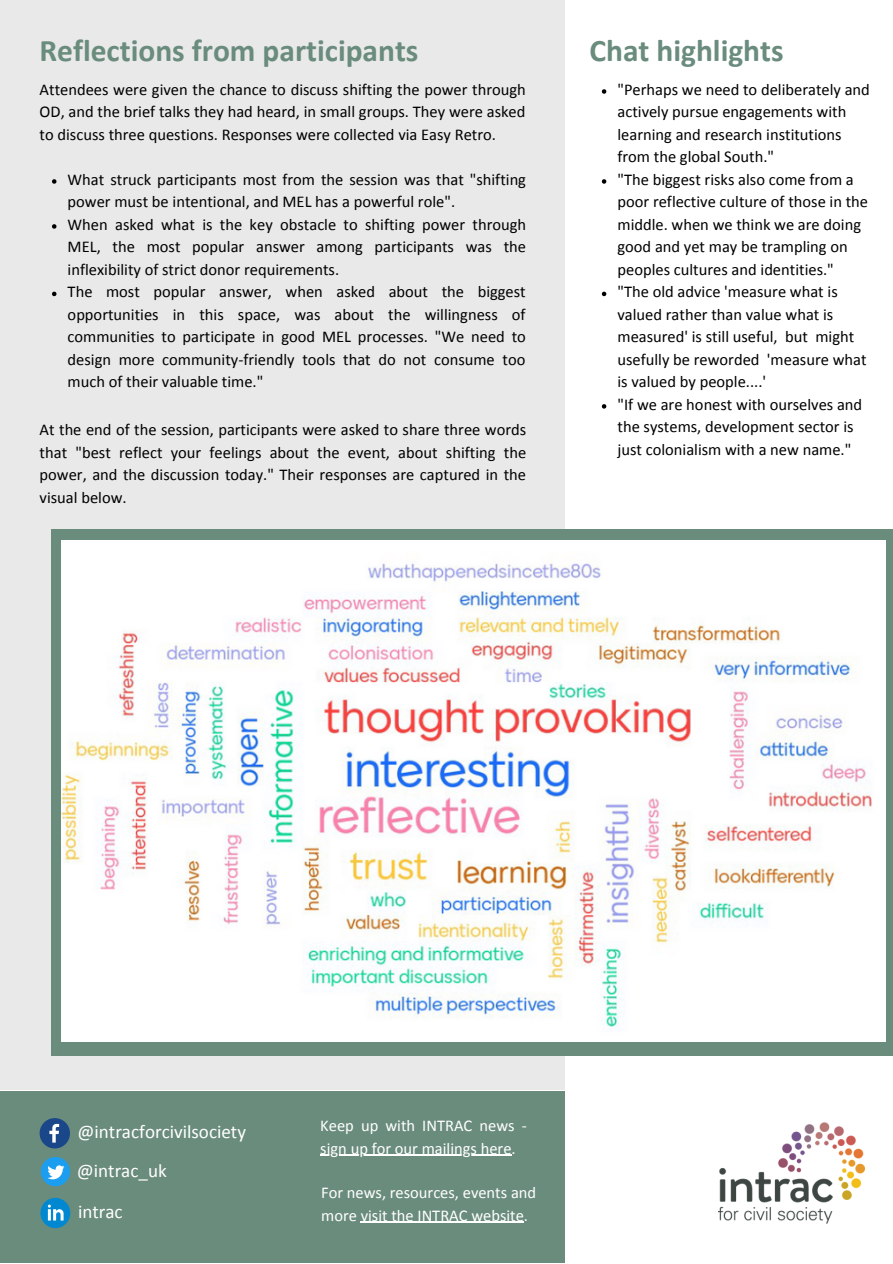
<style>
.page{position:relative;width:893px;height:1264px;background:#fff}
.page>*{position:absolute;margin:0;border:0;box-sizing:border-box;transform-origin:0 0}
.t1{font:700 31.5px "Calibri";color:#6a8c7d}
.t2{font:19.05px "Calibri";color:#fff}
.t3{font:16.5px/22.5px "Calibri";color:#000;text-align:justify}
.t4{font:16.5px/22.5px "Calibri";color:#fff}
</style>
<div class="page">
<div style="left:0;top:0;width:565px;height:1090px;background:#e9e9e9"></div>
<div style="left:0;top:1090px;width:565px;height:172px;background:#6a8c7d"></div>
<img style="left:719px;top:1122px;width:145px;height:102px">
<svg style="left:40px;top:1118px;width:30px;height:30px"></svg>
<svg style="left:40px;top:1197px;width:30px;height:31px"></svg>
<svg style="left:41px;top:1157px;width:29px;height:29px"></svg>
<div style="left:51px;top:529px;width:841px;height:526px;background:#6a8c7d"></div>
<img style="left:62px;top:540px;width:823px;height:501px">
<hr style="left:360px;top:1221px;width:164px;height:1px;background:#fff">
<svg style="left:52px;top:179px;width:4px;height:5px"></svg>
<svg style="left:52px;top:224px;width:4px;height:5px"></svg>
<svg style="left:52px;top:292px;width:4px;height:4px"></svg>
<svg style="left:601px;top:89px;width:5px;height:5px"></svg>
<svg style="left:601px;top:179px;width:5px;height:5px"></svg>
<svg style="left:601px;top:292px;width:5px;height:4px"></svg>
<svg style="left:601px;top:404px;width:5px;height:4px"></svg>
<hr style="left:320px;top:1154px;width:191px;height:1px;background:#fff">
<h1 class="t1" style="left:40px;top:38px;width:380px">Reflections from participants</h1>
<p class="t3" style="left:40px;top:79px;width:488px">Attendees were given the chance to discuss shifting the power through OD, and the brief talks they had heard, in small groups. They were asked to discuss three questions. Responses were collected via Easy Retro.</p>
<p class="t3" style="left:68px;top:169px;width:460px;text-align:left">What struck participants most from the session was that "shifting power must be intentional, and MEL has a powerful role".<br>When asked what is the key obstacle to shifting power through MEL, the most popular answer among participants was the inflexibility of strict donor requirements.<br>The most popular answer, when asked about the biggest opportunities in this space, was about the willingness of communities to participate in good MEL processes. "We need to design more community-friendly tools that do not consume too much of their valuable time."</p>
<p class="t3" style="left:40px;top:420px;width:488px">At the end of the session, participants were asked to share three words that "best reflect your feelings about the event, about shifting the power, and the discussion today." Their responses are captured in the visual below.</p>
<h1 class="t1" style="left:589px;top:38px;width:196px">Chat highlights</h1>
<p class="t3" style="left:617px;top:79px;width:254px;text-align:left">"Perhaps we need to deliberately and actively pursue engagements with learning and research institutions from the global South."<br>"The biggest risks also come from a poor reflective culture of those in the middle. when we think we are doing good and yet may be trampling on peoples cultures and identities."<br>"The old advice 'measure what is valued rather than value what is measured' is still useful, but might usefully be reworded 'measure what is valued by people....'<br>"If we are honest with ourselves and the systems, development sector is just colonialism with a new name."</p>
<p class="t2" style="left:77px;top:1123px;width:170px">@intracforcivilsociety</p>
<p class="t2" style="left:77px;top:1162px;width:91px">@intrac_uk</p>
<p class="t2" style="left:78px;top:1203px;width:46px">intrac</p>
<p class="t4" style="left:320px;top:1115px;width:208px">Keep up with INTRAC news - sign up for our mailings here.</p>
<p class="t4" style="left:321px;top:1182px;width:216px">For news, resources, events and more visit the INTRAC website.</p>
</div>
